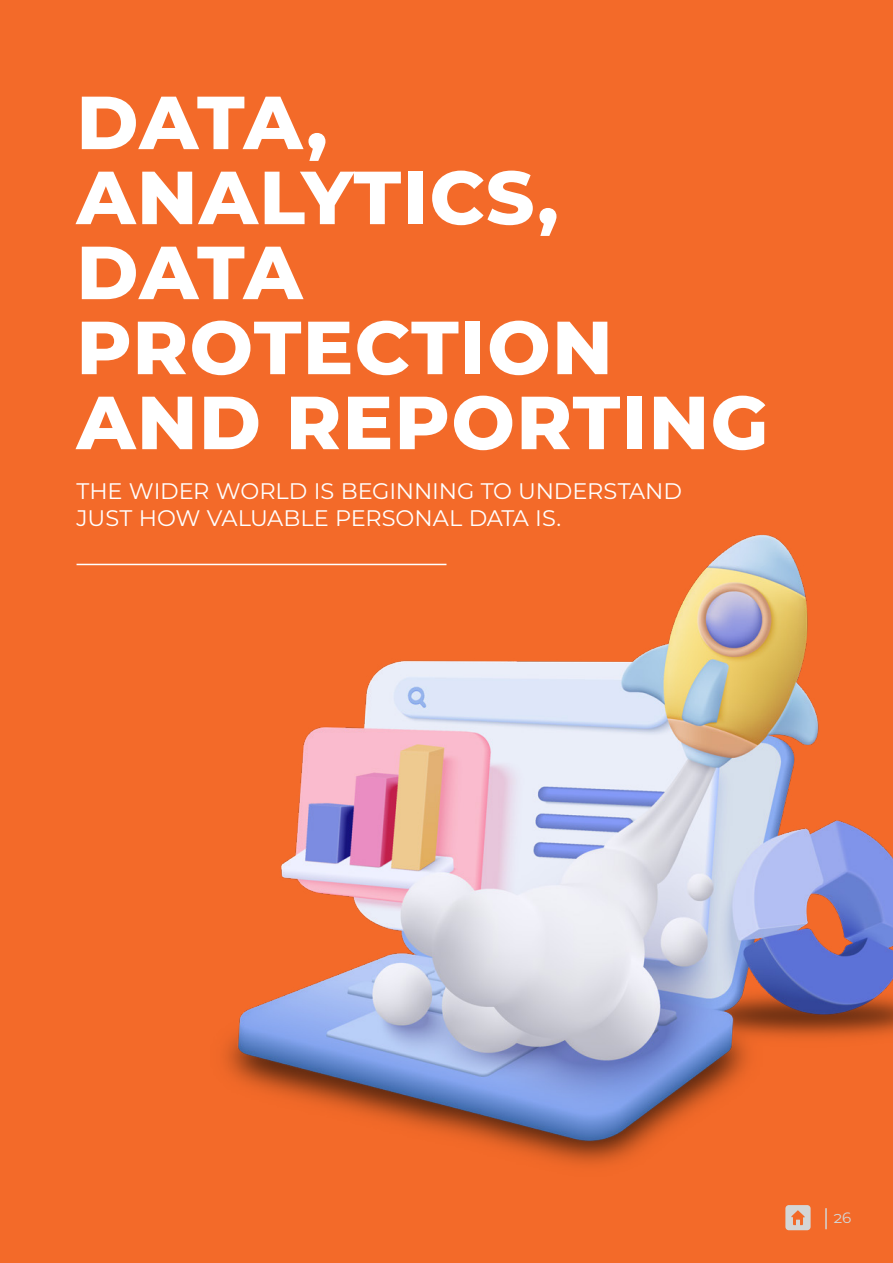
<style>
.page{position:relative;width:893px;height:1263px;background:#f36a29}
.page>*{position:absolute;margin:0;border:0;box-sizing:border-box;transform-origin:0 0}
.t1{font:800 75px/75px "Montserrat";letter-spacing:.02em;color:#fff}
.t2{font:22.5px/27px "Montserrat";letter-spacing:-.005em;color:#fff}
.t3{font:15px "Montserrat";color:#d4d6d6}
</style>
<div class="page">
<hr style="left:77px;top:564px;width:369px;height:1px;background:#fff">
<svg style="left:785px;top:1214px;width:26px;height:16px"></svg>
<hr style="left:825px;top:1209px;width:2px;height:20px;background:#d4d6d6">
<img style="left:160px;top:534px;width:733px;height:680px">
<h1 class="t1" style="left:77px;top:81px;width:693px">DATA,<br>ANALYTICS,<br>DATA<br>PROTECTION<br>AND REPORTING</h1>
<p class="t2" style="left:77px;top:476px;width:607px">THE WIDER WORLD IS BEGINNING TO UNDERSTAND<br>JUST HOW VALUABLE PERSONAL DATA IS.</p>
<p class="t3" style="left:834px;top:1207px;width:19px">26</p>
</div>
